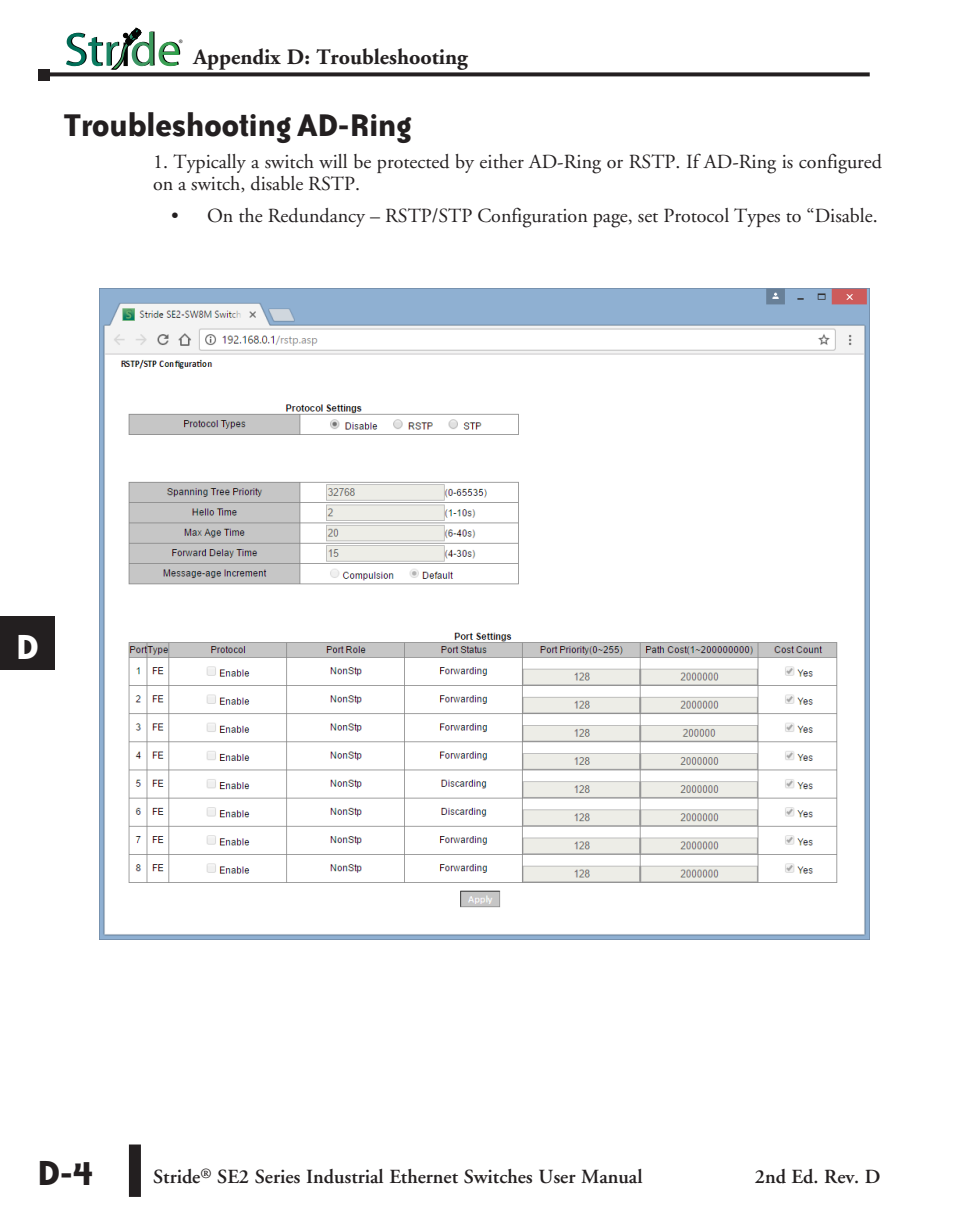
<style>
.page{position:relative;width:972px;height:1224px;background:#fff}
.page>*{position:absolute;margin:0;border:0;box-sizing:border-box;transform-origin:0 0}
.t1{font:700 40px "Bailey Sans ITC";color:#231f20}
.t2{font:700 40px "Bailey Sans ITC";color:#fff}
.Head{font:700 36px "Bailey Sans ITC";letter-spacing:-.02em;color:#231f20}
.t3{font:700 22px "Adobe Garamond";color:#231f20}
.Body{font:20px/22px "Adobe Garamond";color:#231f20}
.t4{font:600 20px "Adobe Garamond";color:#231f20}
.t5{font:8px "Myriad";color:#040503}
</style>
<div class="page">
<svg style="left:50px;top:72px;width:820px;height:4px;background:#393637"></svg>
<div style="left:38px;top:69px;width:12px;height:11px;background:#231f20"></div>
<div style="left:0;top:616px;width:54px;height:54px;background:#231f20"></div>
<svg style="left:66px;top:28px;width:114px;height:42px"></svg>
<div style="left:129px;top:1145px;width:12px;height:52px;background:#231f20"></div>
<img style="left:99px;top:289px;width:771px;height:651px">
<p class="t5" style="left:179px;top:38px;width:6px">®</p>
<p class="t3" style="left:194px;top:45px;width:276px">Appendix D: Troubleshooting</p>
<p class="Head" style="left:63px;top:106px;width:350px">Troubleshooting AD-Ring</p>
<p class="Body" style="left:153px;top:152px;width:731px">1. Typically a switch will be protected by either AD-Ring or RSTP. If AD-Ring is configured on a switch, disable RSTP.</p>
<p class="Body" style="left:171px;top:205px;width:708px">• On the Redundancy – RSTP/STP Configuration page, set Protocol Types to “Disable.</p>
<h1 class="t2" style="left:15px;top:625px;width:25px">D</h1>
<h1 class="t1" style="left:37px;top:1151px;width:58px">D-4</h1>
<p class="t4" style="left:153px;top:1166px;width:491px">Stride<sup>®</sup> SE2 Series Industrial Ethernet Switches User Manual</p>
<p class="t4" style="left:755px;top:1166px;width:127px">2nd Ed. Rev. D</p>
</div>
